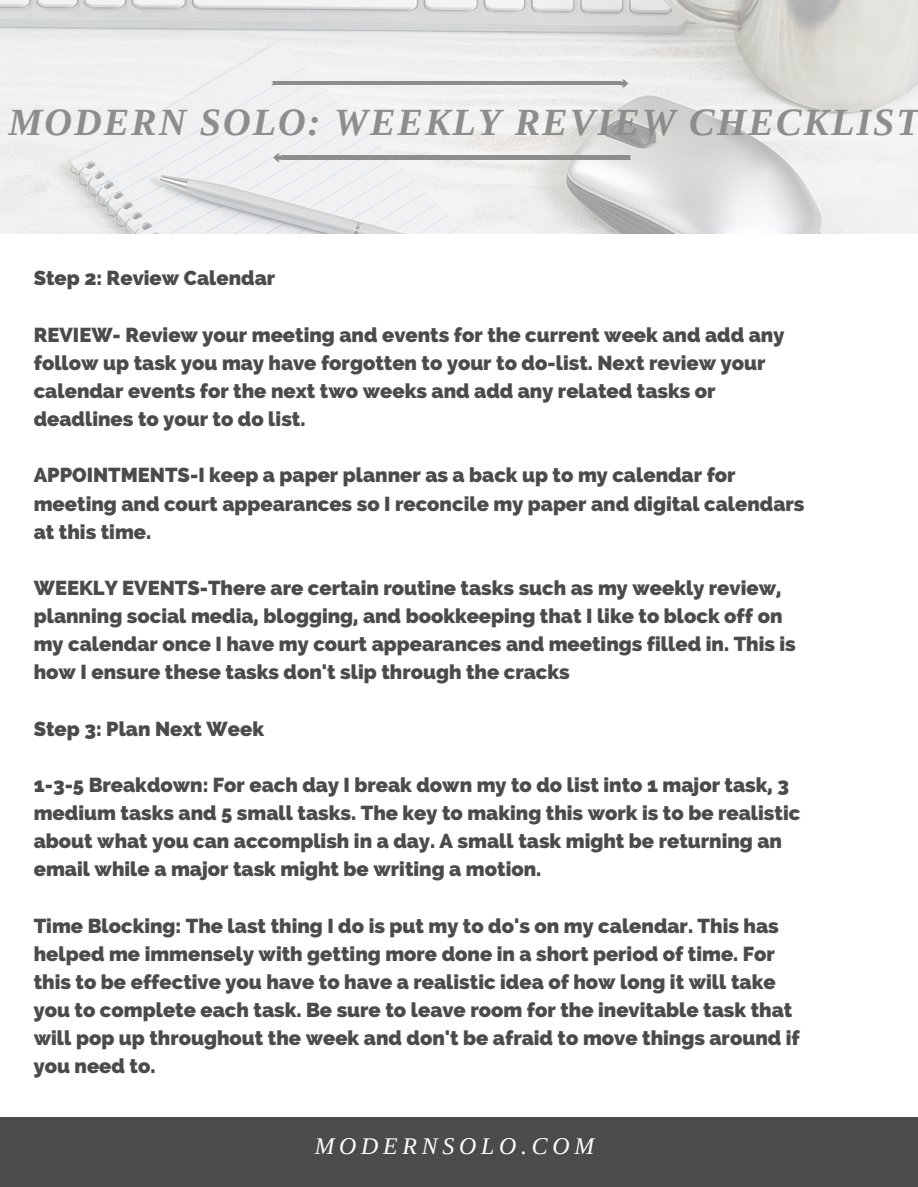
<style>
.page{position:relative;width:918px;height:1187px;background:#fff}
.page>*{position:absolute;margin:0;border:0;box-sizing:border-box;transform-origin:0 0}
.t1{font:italic 700 38.4px "Tinos";letter-spacing:.05em;color:#8d8d8d}
.t2{font:italic 23.85px "Tinos";letter-spacing:.2em;color:#fff}
.t3{font:800 20.1px/28.2px "Raleway";color:#4b4b4b}
</style>
<div class="page">
<img style="left:0;top:0;width:918px;height:234px">
<div style="left:0;top:1117px;width:918px;height:69px;background:#4b4b4b"></div>
<hr style="left:273px;top:81px;width:347px;height:4px;background:#8d8d8d">
<svg style="left:620px;top:80px;width:8px;height:7px"></svg>
<hr style="left:281px;top:156px;width:349px;height:4px;background:#8d8d8d">
<svg style="left:273px;top:154px;width:9px;height:8px"></svg>
<h1 class="t1" style="left:8px;top:101px;width:913px">MODERN SOLO: WEEKLY REVIEW CHECKLIST</h1>
<p class="t3" style="left:34px;top:264px;width:243px">Step 2: Review Calendar</p>
<p class="t3" style="left:34px;top:320px;width:752px">REVIEW- Review your meeting and events for the current week and add any follow up task you may have forgotten to your to do-list. Next review your calendar events for the next two weeks and add any related tasks or deadlines to your to do list.</p>
<p class="t3" style="left:34px;top:461px;width:772px">APPOINTMENTS-I keep a paper planner as a back up to my calendar for meeting and court appearances so I reconcile my paper and digital calendars at this time.</p>
<p class="t3" style="left:34px;top:574px;width:764px">WEEKLY EVENTS-There are certain routine tasks such as my weekly review, planning social media, blogging, and bookkeeping that I like to block off on my calendar once I have my court appearances and meetings filled in. This is how I ensure these tasks don't slip through the cracks</p>
<p class="t3" style="left:34px;top:714px;width:232px">Step 3: Plan Next Week</p>
<p class="t3" style="left:34px;top:770px;width:768px">1-3-5 Breakdown: For each day I break down my to do list into 1 major task, 3 medium tasks and 5 small tasks. The key to making this work is to be realistic about what you can accomplish in a day. A small task might be returning an email while a major task might be writing a motion.</p>
<p class="t3" style="left:34px;top:911px;width:768px">Time Blocking: The last thing I do is put my to do's on my calendar. This has helped me immensely with getting more done in a short period of time. For this to be effective you have to have a realistic idea of how long it will take you to complete each task. Be sure to leave room for the inevitable task that will pop up throughout the week and don't be afraid to move things around if you need to.</p>
<p class="t2" style="left:315px;top:1132px;width:281px">MODERNSOLO.COM</p>
</div>
